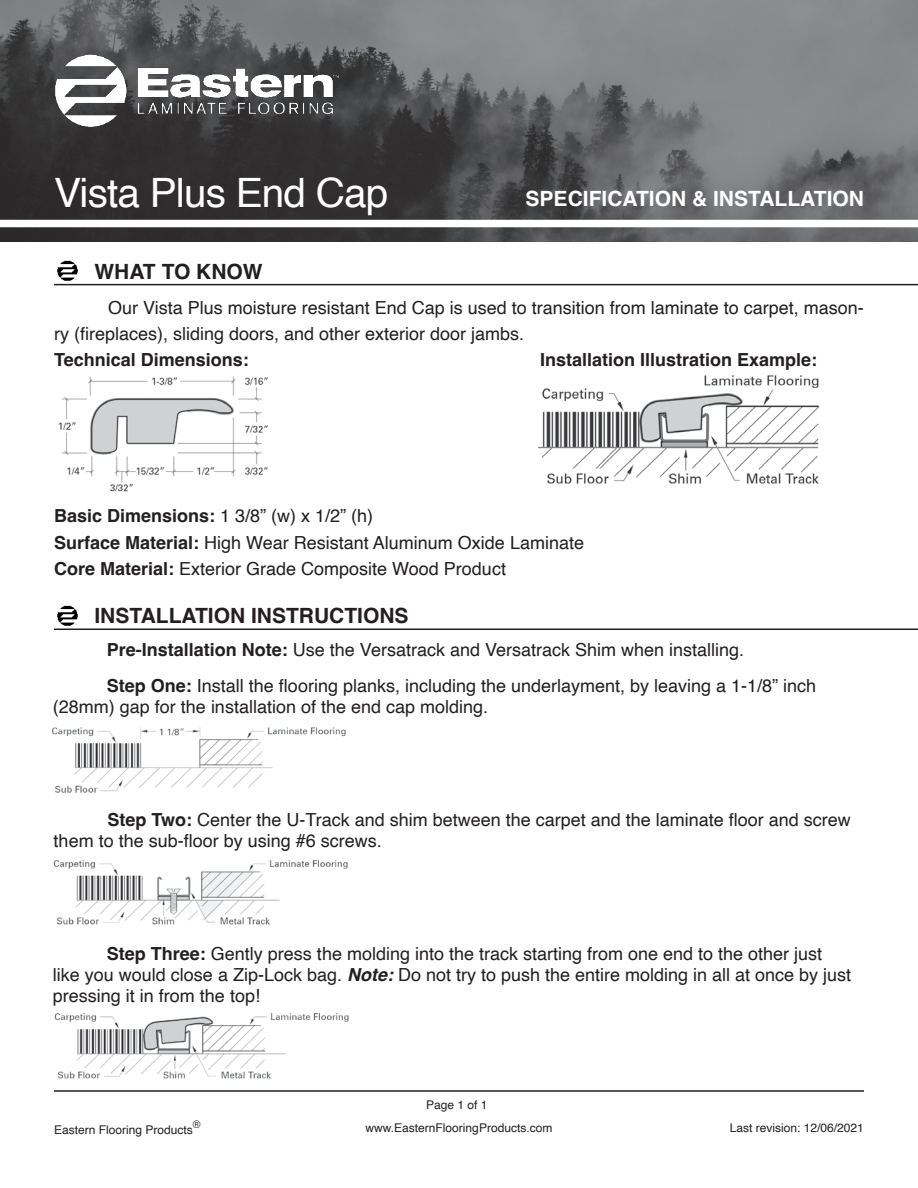
<style>
.page{position:relative;width:918px;height:1188px;background:#fff}
.page>*{position:absolute;margin:0;border:0;box-sizing:border-box;transform-origin:0 0}
.t1{font:40.5px "Helvetica";letter-spacing:-.02em;color:#fff}
.t2{font:700 21px "Helvetica";color:#231f20}
.t3{font:700 21px "Helvetica";color:#fff}
.t4{font:18px/21px "Helvetica";color:#231f20}
.t5{font:700 18px "Helvetica";color:#231f20}
.t6{font:12px "Helvetica";color:#231f20}
.t7{font:10.5px "Helvetica";color:#231f20}
.s1{font-weight:400}
.s2{font-weight:700}
.s3{font-weight:700;font-style:italic}
</style>
<div class="page">
<img style="left:0;top:0;width:918px;height:242px">
<img style="left:24px;top:24px;width:340px;height:133px">
<div style="left:0;top:220px;width:918px;height:7px;background:#fff"></div>
<hr style="left:54px;top:1090px;width:810px;height:2px;background:#231f20">
<img style="left:58px;top:376px;width:210px;height:116px">
<img style="left:539px;top:375px;width:281px;height:109px">
<hr style="left:54px;top:284px;width:864px;height:1px;background:#231f20">
<img style="left:54px;top:260px;width:26px;height:24px">
<hr style="left:54px;top:629px;width:864px;height:1px;background:#231f20">
<img style="left:54px;top:605px;width:26px;height:24px">
<img style="left:52px;top:727px;width:294px;height:66px">
<img style="left:53px;top:860px;width:295px;height:65px">
<img style="left:54px;top:1013px;width:295px;height:66px">
<p class="t1" style="left:54px;top:161px;width:336px">Vista Plus End Cap</p>
<p class="t2" style="left:94px;top:258px;width:170px">WHAT TO KNOW</p>
<p class="t3" style="left:526px;top:186px;width:340px">SPECIFICATION &amp; INSTALLATION</p>
<p class="t4" style="left:54px;top:295px;width:811px;line-height:26.1px;text-indent:54px">Our Vista Plus moisture resistant End Cap is used to transition from laminate to carpet, mason&shy;ry (fireplaces), sliding doors, and other exterior door jambs.</p>
<p class="t5" style="left:54px;top:349px;width:196px">Technical Dimensions:</p>
<p class="t5" style="left:540px;top:349px;width:279px">Installation Illustration Example:</p>
<p class="t5" style="left:54px;top:505px;width:321px">Basic Dimensions: <span class="s1">1 3/8” (w) x 1/2” (h)</span></p>
<p class="t4" style="left:54px;top:532px;width:531px"><span class="s2">Surface Material:</span> High Wear Resistant Aluminum Oxide Laminate</p>
<p class="t4" style="left:54px;top:558px;width:453px"><span class="s2">Core Material:</span> Exterior Grade Composite Wood Product</p>
<p class="t2" style="left:94px;top:603px;width:316px">INSTALLATION INSTRUCTIONS</p>
<p class="t4" style="left:107px;top:640px;width:639px"><span class="s2">Pre-Installation Note:</span> Use the Versatrack and Versatrack Shim when installing.</p>
<p class="t4" style="left:53px;top:676px;width:765px;text-indent:54px"><span class="s2">Step One:</span> Install the flooring planks, including the underlayment, by leaving a 1-1/8” inch (28mm) gap for the installation of the end cap molding.</p>
<p class="t4" style="left:54px;top:810px;width:799px;text-indent:54px"><span class="s2">Step Two:</span> Center the U-Track and shim between the carpet and the laminate floor and screw them to the sub-floor by using #6 screws.</p>
<p class="t4" style="left:53px;top:943px;width:800px;text-indent:54px"><span class="s2">Step Three:</span> Gently press the molding into the track starting from one end to the other just like you would close a Zip-Lock bag. <span class="s3">Note:</span> Do not try to push the entire molding in all at once by just pressing it in from the top!</p>
<p class="t6" style="left:426px;top:1095px;width:63px">Page 1 of 1</p>
<p class="t7" style="left:193px;top:1116px;width:9px">®</p>
<p class="t6" style="left:366px;top:1118px;width:188px">www.EasternFlooringProducts.com</p>
<p class="t6" style="left:730px;top:1118px;width:136px">Last revision: 12/06/2021</p>
<p class="t6" style="left:54px;top:1121px;width:140px">Eastern Flooring Products</p>
</div>
